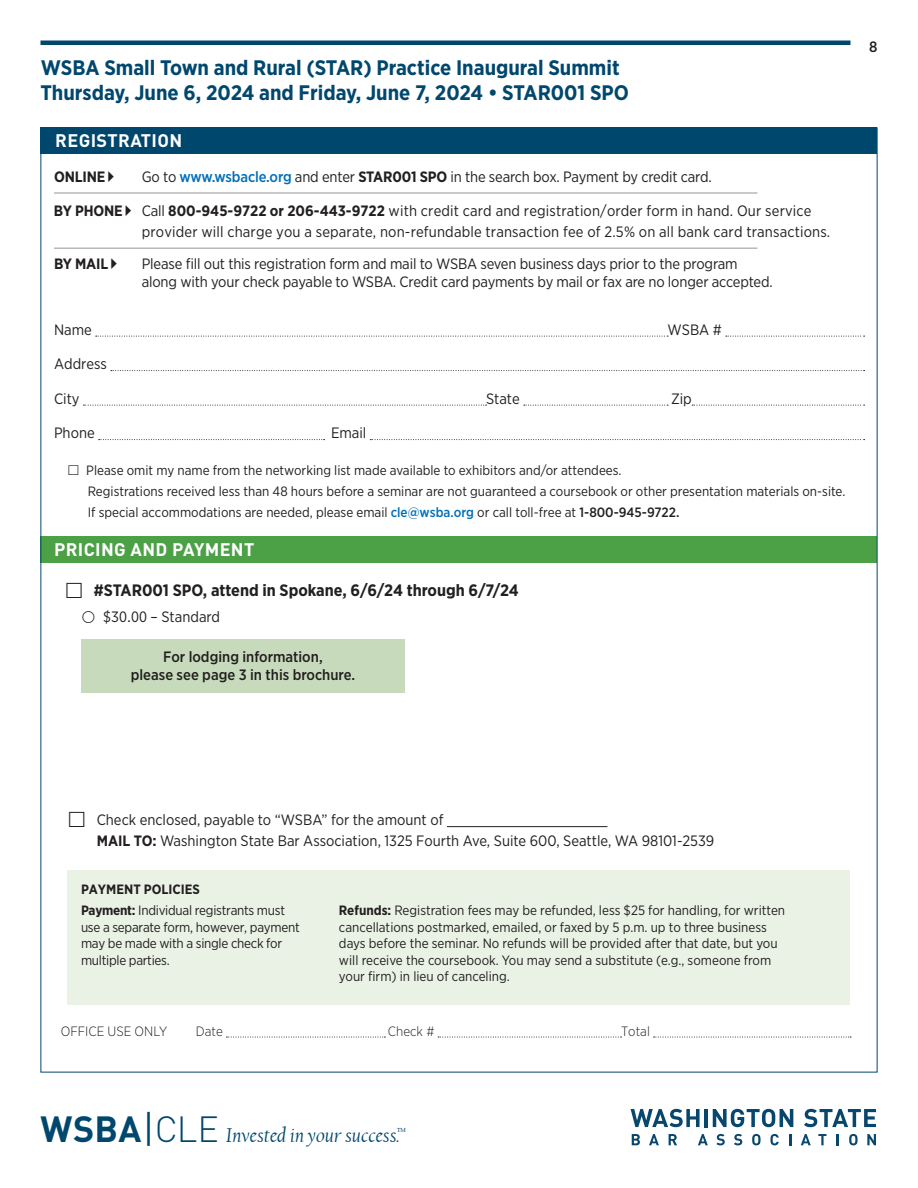
<style>
.page{position:relative;width:918px;height:1188px;background:#fff}
.page>*{position:absolute;margin:0;border:0;box-sizing:border-box;transform-origin:0 0}
.t1{font:700 36px "DINOT";color:#00476e}
.Title_2_Sub_GothN12_16_B{font:700 21px "Gotham Narrow";color:#00476e}
.t2{font:italic 21px "Californian FB";color:#00476e}
.Head-Form{font:700 18px "DINOT";letter-spacing:.02em;color:#fff}
.t3{font:700 16.5px "Gotham Narrow";color:#231f20}
.t4{font:15px/21px "Gotham Narrow";color:#231f20}
.P1{font:500 15px/18px "Gotham Narrow";color:#231f20;text-align:center}
.t5{font:700 15px "Gotham Narrow";letter-spacing:-.01em;color:#231f20}
.t6{font:13.5px/16.5px "Gotham Narrow";color:#231f20}
.t7{font:13.5px/16.5px "Gotham Narrow";letter-spacing:-.02em;color:#231f20}
.t8{font:300 13.5px "Gotham Narrow";color:#231f20}
.t9{font:700 13.5px "Gotham Narrow";color:#231f20}
.s1{font-weight:500;color:#006fb9}
.s2{font-weight:700}
.s3{font-weight:500}
.s4{font-weight:400;font-size:39.6px}
.s5{font-weight:300}
</style>
<div class="page">
<svg style="left:632px;top:1134px;width:8px;height:11px"></svg>
<svg style="left:649px;top:1134px;width:10px;height:11px"></svg>
<svg style="left:669px;top:1134px;width:8px;height:11px"></svg>
<svg style="left:698px;top:1134px;width:10px;height:11px"></svg>
<svg style="left:716px;top:1134px;width:9px;height:11px"></svg>
<svg style="left:734px;top:1134px;width:8px;height:11px"></svg>
<svg style="left:752px;top:1134px;width:9px;height:11px"></svg>
<svg style="left:770px;top:1134px;width:9px;height:11px"></svg>
<svg style="left:789px;top:1134px;width:2px;height:11px"></svg>
<svg style="left:801px;top:1134px;width:10px;height:11px"></svg>
<svg style="left:818px;top:1134px;width:8px;height:11px"></svg>
<svg style="left:837px;top:1134px;width:2px;height:11px"></svg>
<svg style="left:849px;top:1134px;width:9px;height:11px"></svg>
<svg style="left:867px;top:1134px;width:9px;height:11px"></svg>
<svg style="left:631px;top:1109px;width:69px;height:18px"></svg>
<hr style="left:704px;top:1109px;width:4px;height:18px;background:#07466d">
<svg style="left:713px;top:1109px;width:80px;height:18px"></svg>
<svg style="left:804px;top:1109px;width:72px;height:18px"></svg>
<div style="left:40px;top:40px;width:810px;height:5px;background:#00476e"></div>
<div style="left:40px;top:536px;width:837px;height:27px;background:#4ca146"></div>
<svg style="left:96px;top:336px;width:572px;height:1px"></svg>
<svg style="left:726px;top:336px;width:139px;height:1px"></svg>
<svg style="left:111px;top:370px;width:754px;height:1px"></svg>
<svg style="left:83px;top:405px;width:404px;height:1px"></svg>
<svg style="left:524px;top:405px;width:144px;height:1px"></svg>
<svg style="left:692px;top:405px;width:173px;height:1px"></svg>
<svg style="left:99px;top:439px;width:226px;height:1px"></svg>
<svg style="left:370px;top:439px;width:495px;height:1px"></svg>
<svg style="left:226px;top:1037px;width:159px;height:1px"></svg>
<svg style="left:438px;top:1037px;width:184px;height:1px"></svg>
<svg style="left:654px;top:1037px;width:197px;height:1px"></svg>
<div style="left:40px;top:128px;width:838px;height:26px;background:#00476e"></div>
<hr style="left:447px;top:826px;width:161px;height:1px;background:#231f20">
<hr style="left:54px;top:193px;width:704px;height:1px;background:#939598">
<hr style="left:54px;top:248px;width:704px;height:1px;background:#939598">
<div style="left:68px;top:870px;width:782px;height:135px;background:#eaf2e6"></div>
<div style="left:81px;top:639px;width:324px;height:54px;background:#c7dbbc"></div>
<p class="Title_2_Sub_GothN12_16_B" style="left:41px;top:54px;width:580px">WSBA Small Town and Rural (STAR) Practice Inaugural Summit</p>
<p class="Title_2_Sub_GothN12_16_B" style="left:40px;top:79px;width:590px">Thursday, June 6, 2024 and Friday, June 7, 2024 • STAR001 SPO</p>
<p class="Head-Form" style="left:55px;top:128px;width:128px">REGISTRATION</p>
<p class="t5" style="left:54px;top:167px;width:53px">ONLINE</p>
<p class="t4" style="left:142px;top:166px;width:572px">Go to <span class="s1">www.wsbacle.org</span> and enter <span class="s2">STAR001 SPO</span> in the search box. Payment by credit card.</p>
<p class="t5" style="left:54px;top:201px;width:70px">BY PHONE</p>
<p class="t4" style="left:142px;top:200px;width:690px">Call <span class="s2">800-945-9722 or 206-443-9722</span> with credit card and registration/order form in hand. Our service provider will charge you a separate, non-refundable transaction fee of 2.5% on all bank card transactions.</p>
<p class="t5" style="left:54px;top:254px;width:56px">BY MAIL</p>
<p class="t4" style="left:142px;top:254px;width:633px;line-height:18px">Please fill out this registration form and mail to WSBA seven business days prior to the program along with your check payable to WSBA. Credit card payments by mail or fax are no longer accepted.</p>
<p class="t4" style="left:54px;top:319px;width:39px">Name</p>
<p class="t4" style="left:668px;top:319px;width:56px">WSBA #</p>
<p class="t4" style="left:54px;top:353px;width:55px">Address</p>
<p class="t4" style="left:54px;top:388px;width:27px">City</p>
<p class="t4" style="left:486px;top:388px;width:35px">State</p>
<p class="t4" style="left:671px;top:388px;width:22px">Zip</p>
<p class="t4" style="left:54px;top:422px;width:42px">Phone</p>
<p class="t4" style="left:331px;top:422px;width:37px">Email</p>
<p class="t6" style="left:86px;top:462px;width:537px">Please omit my name from the networking list made available to exhibitors and/or attendees.</p>
<p class="t6" style="left:88px;top:483px;width:759px">Registrations received less than 48 hours before a seminar are not guaranteed a coursebook or other presentation materials on-site.</p>
<p class="t6" style="left:88px;top:504px;width:593px">If special accommodations are needed, please email <span class="s1">cle@wsba.org</span> or call toll-free at <span class="s3">1-800-945-9722.</span></p>
<p class="Head-Form" style="left:54px;top:538px;width:202px">PRICING AND PAYMENT</p>
<p class="t3" style="left:94px;top:580px;width:426px">#STAR001 SPO, attend in Spokane, 6/6/24 through 6/7/24</p>
<p class="t4" style="left:103px;top:606px;width:118px">$30.00 – Standard</p>
<p class="P1" style="left:131px;top:647px;width:226px">For lodging information,<br>please see page 3 in this brochure.</p>
<p class="P1" style="left:869px;top:38px;width:10px">8</p>
<p class="t4" style="left:97px;top:809px;width:619px">Check enclosed, payable to “WSBA” for the amount of<br><span class="s2">MAIL TO:</span> Washington State Bar Association, 1325 Fourth Ave, Suite 600, Seattle, WA 98101-2539</p>
<p class="t9" style="left:81px;top:881px;width:121px">PAYMENT POLICIES</p>
<p class="t7" style="left:81px;top:902px;width:220px"><span class="s2">Payment:</span> Individual registrants must use a separate form, however, payment may be made with a single check for multiple parties.</p>
<p class="t6" style="left:339px;top:902px;width:448px"><span class="s2">Refunds:</span> Registration fees may be refunded, less $25 for handling, for written cancellations postmarked, emailed, or faxed by 5 p.m. up to three business days before the seminar. No refunds will be provided after that date, but you will receive the coursebook. You may send a substitute (e.g., someone from your firm) in lieu of canceling.</p>
<p class="t8" style="left:61px;top:1023px;width:108px">OFFICE USE ONLY</p>
<p class="t8" style="left:196px;top:1023px;width:29px">Date</p>
<p class="t8" style="left:388px;top:1023px;width:48px">Check #</p>
<p class="t8" style="left:621px;top:1023px;width:30px">Total</p>
<p class="t1" style="left:40px;top:1105px;width:180px">WSBA<span class="s4">|</span><span class="s5">CLE</span></p>
<p class="t2" style="left:226px;top:1123px;width:182px">Invested in your success.<sup>™</sup></p>
</div>
